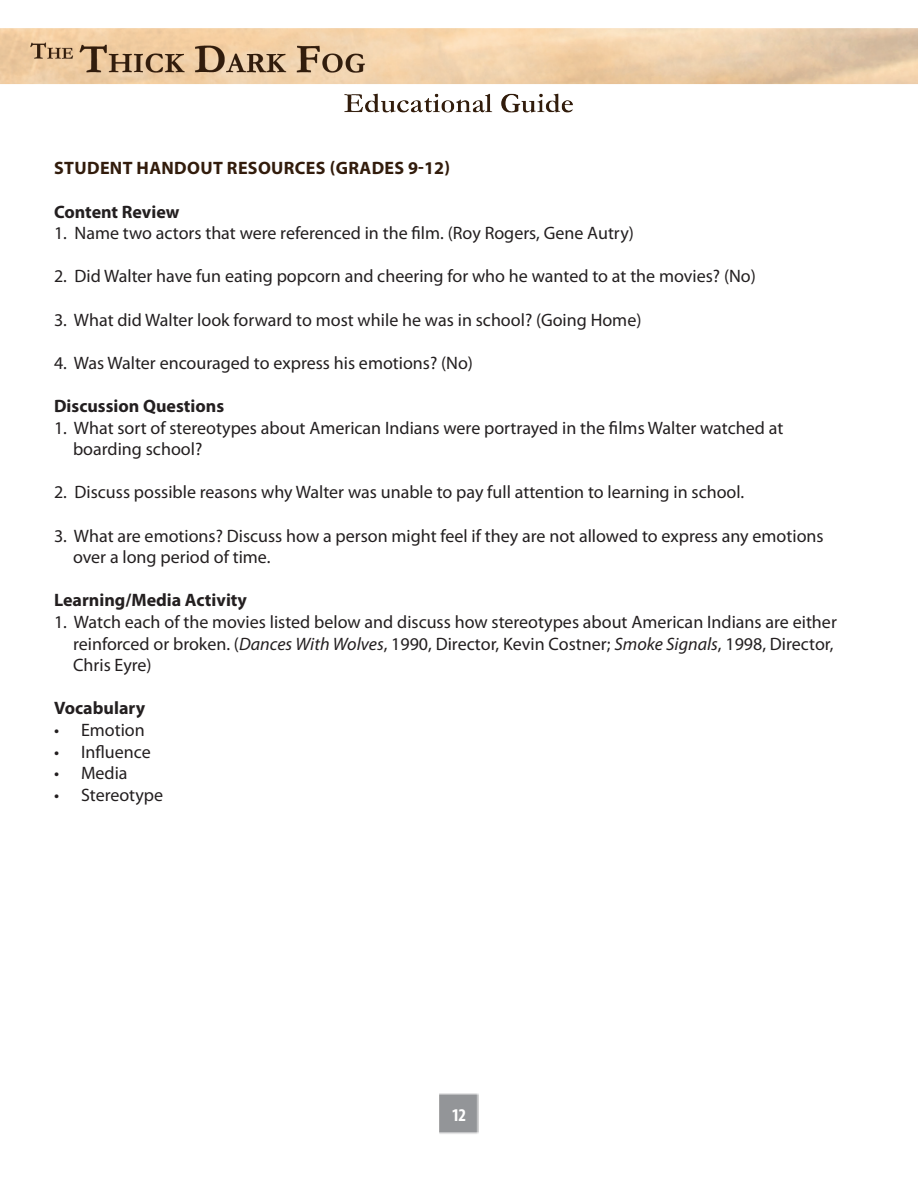
<style>
.page{position:relative;width:918px;height:1188px;background:#fff}
.page>*{position:absolute;margin:0;border:0;box-sizing:border-box;transform-origin:0 0}
.t1{font:18px "Myriad Pro";color:#231f20}
.t2{font:700 18px "Myriad Pro";color:#231f20}
.t3{font:700 18px "Myriad Pro";letter-spacing:.02em;color:#321c0c}
.t4{font:700 condensed 18px "Myriad Pro";color:#fff}
.s1{font-style:italic}
</style>
<div class="page">
<img style="left:0;top:28px;width:918px;height:1106px">
<p class="t3" style="left:54px;top:157px;width:397px">STUDENT HANDOUT RESOURCES (GRADES 9-12)</p>
<p class="t2" style="left:54px;top:200px;width:127px">Content Review</p>
<p class="t1" style="left:54px;top:222px;width:581px">1. Name two actors that were referenced in the film. (Roy Rogers, Gene Autry)</p>
<p class="t1" style="left:54px;top:265px;width:703px">2. Did Walter have fun eating popcorn and cheering for who he wanted to at the movies? (No)</p>
<p class="t1" style="left:54px;top:308px;width:589px">3. What did Walter look forward to most while he was in school? (Going Home)</p>
<p class="t1" style="left:54px;top:352px;width:421px">4. Was Walter encouraged to express his emotions? (No)</p>
<p class="t2" style="left:54px;top:394px;width:172px">Discussion Questions</p>
<p class="t1" style="left:54px;top:416px;width:731px">1. What sort of stereotypes about American Indians were portrayed in the films Walter watched at</p>
<p class="t1" style="left:73px;top:438px;width:131px">boarding school?</p>
<p class="t1" style="left:54px;top:481px;width:692px">2. Discuss possible reasons why Walter was unable to pay full attention to learning in school.</p>
<p class="t1" style="left:54px;top:524px;width:771px">3. What are emotions? Discuss how a person might feel if they are not allowed to express any emotions</p>
<p class="t1" style="left:73px;top:546px;width:199px">over a long period of time.</p>
<p class="t2" style="left:54px;top:589px;width:195px">Learning/Media Activity</p>
<p class="t1" style="left:54px;top:611px;width:784px">1. Watch each of the movies listed below and discuss how stereotypes about American Indians are either</p>
<p class="t1" style="left:73px;top:632px;width:762px">reinforced or broken. (<span class="s1">Dances With Wolves</span>, 1990, Director, Kevin Costner; <span class="s1">Smoke Signals</span>, 1998, Director,</p>
<p class="t1" style="left:73px;top:654px;width:80px">Chris Eyre)</p>
<p class="t2" style="left:54px;top:697px;width:93px">Vocabulary</p>
<p class="t1" style="left:54px;top:719px;width:92px">• Emotion</p>
<p class="t1" style="left:54px;top:740px;width:98px">• Influence</p>
<p class="t1" style="left:54px;top:762px;width:75px">• Media</p>
<p class="t1" style="left:54px;top:784px;width:111px">• Stereotype</p>
<p class="t4" style="left:452px;top:1103px;width:16px">12</p>
</div>
